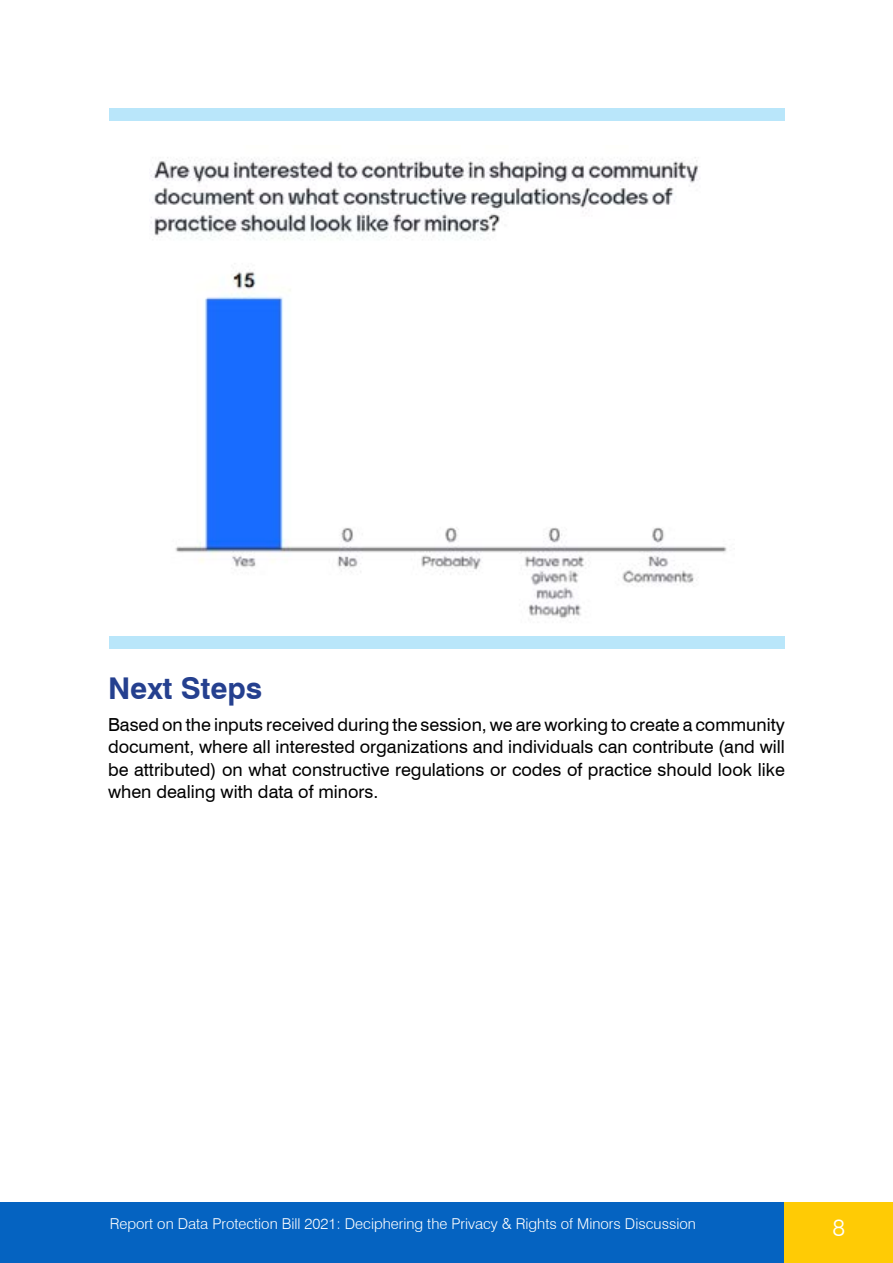
<style>
.page{position:relative;width:893px;height:1263px;background:#fff}
.page>*{position:absolute;margin:0;border:0;box-sizing:border-box;transform-origin:0 0}
.t1{font:700 30px "Swiss 721 BT";color:#25408f}
.t2{font:300 24px "Swiss 721 BT";color:#fff}
.t3{font:18px/22.5px "Swiss 721 BT";color:#000;text-align:justify}
.t4{font:300 15px "Swiss 721 BT";color:#fff}
</style>
<div class="page">
<div style="left:0;top:1202px;width:893px;height:61px;background:#0563c1"></div>
<div style="left:785px;top:1202px;width:108px;height:61px;background:#ffcb05"></div>
<img style="left:151px;top:157px;width:549px;height:83px">
<img style="left:175px;top:271px;width:552px;height:348px">
<div style="left:110px;top:108px;width:675px;height:12px;background:#b9e6fa"></div>
<div style="left:110px;top:637px;width:675px;height:12px;background:#b9e6fa"></div>
<h1 class="t1" style="left:108px;top:670px;width:156px">Next Steps</h1>
<p class="t3" style="left:108px;top:713px;width:678px">Based on the inputs received during the session, we are working to create a community document, where all interested organizations and individuals can contribute (and will be attributed) on what constructive regulations or codes of practice should look like when dealing with data of minors.</p>
<p class="t4" style="left:110px;top:1214px;width:587px">Report on Data Protection Bill 2021: Deciphering the Privacy &amp; Rights of Minors Discussion</p>
<h2 class="t2" style="left:833px;top:1213px;width:14px">8</h2>
</div>
